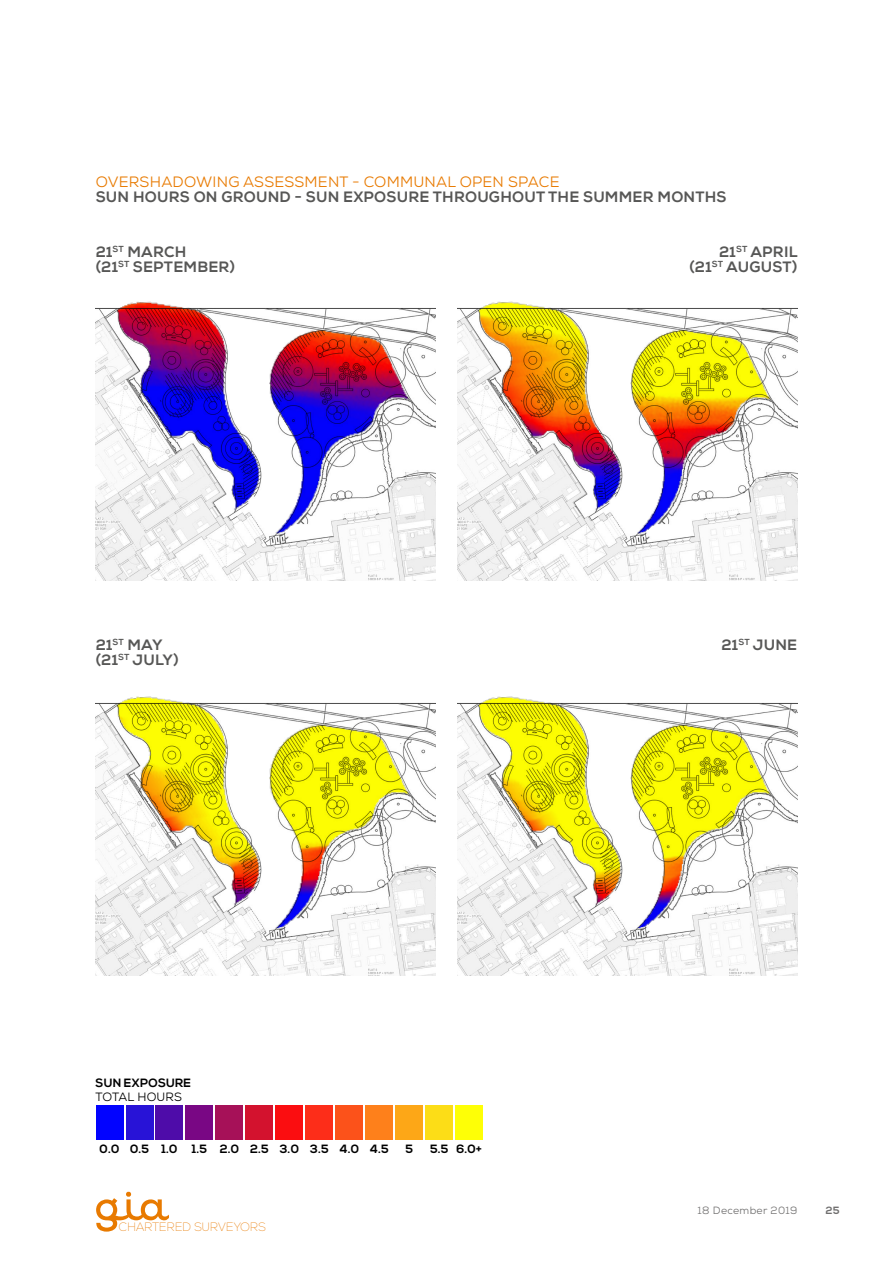
<style>
.page{position:relative;width:893px;height:1263px;background:#fff}
.page>*{position:absolute;margin:0;border:0;box-sizing:border-box;transform-origin:0 0}
.t1{font:800 15px/15px "Nexa";letter-spacing:.015em;color:#575756}
.t2{font:15px "Nexa";letter-spacing:.015em;color:#e87a00}
.t3{font:100 12.15px "Nexa";letter-spacing:-.025em;color:#e87a00}
.t4{font:700 12px "Nexa";letter-spacing:.01em;color:#000}
.t5{font:12px "Nexa";letter-spacing:.01em;color:#000}
.t6{font:10.5px "Nexa";letter-spacing:.03em;color:#706f6f}
.t7{font:800 10.5px "Nexa";color:#706f6f}
</style>
<div class="page">
<svg style="left:96px;top:1191px;width:73px;height:40px"></svg>
<img style="left:96px;top:308px;width:340px;height:272px">
<img style="left:96px;top:703px;width:340px;height:272px">
<img style="left:457px;top:308px;width:340px;height:272px">
<img style="left:457px;top:703px;width:340px;height:272px">
<img style="left:115px;top:301px;width:303px;height:244px">
<img style="left:115px;top:696px;width:303px;height:244px">
<img style="left:476px;top:301px;width:304px;height:244px">
<img style="left:476px;top:696px;width:304px;height:244px">
<div style="left:96px;top:1106px;width:27px;height:34px;background:#0203ff"></div>
<div style="left:126px;top:1106px;width:27px;height:34px;background:#2813d7"></div>
<div style="left:156px;top:1106px;width:27px;height:34px;background:#4e0ca9"></div>
<div style="left:186px;top:1106px;width:27px;height:34px;background:#790784"></div>
<div style="left:216px;top:1106px;width:27px;height:34px;background:#a61158"></div>
<div style="left:245px;top:1106px;width:28px;height:34px;background:#d3122e"></div>
<div style="left:275px;top:1106px;width:28px;height:34px;background:#fb0d10"></div>
<div style="left:305px;top:1106px;width:28px;height:34px;background:#fd2d19"></div>
<div style="left:335px;top:1106px;width:28px;height:34px;background:#fc521a"></div>
<div style="left:365px;top:1106px;width:28px;height:34px;background:#fe801b"></div>
<div style="left:395px;top:1106px;width:28px;height:34px;background:#fda717"></div>
<div style="left:425px;top:1106px;width:28px;height:34px;background:#fcdd17"></div>
<div style="left:455px;top:1106px;width:28px;height:34px;background:#feff06"></div>
<p class="t2" style="left:96px;top:172px;width:465px">OVERSHADOWING ASSESSMENT - COMMUNAL OPEN SPACE</p>
<p class="t1" style="left:96px;top:189px;width:394px">SUN HOURS ON GROUN D - SUN EXPOSURE TH ROUGH</p>
<p class="t1" style="left:512px;top:189px;width:183px">OUT THE SUMMER MONTH</p>
<p class="t1" style="left:717px;top:189px;width:11px">S</p>
<p class="t1" style="left:96px;top:245px;width:141px">21<sup>ST</sup> MARCH<br>(21<sup>ST</sup> SEPTEMBER)</p>
<p class="t1" style="left:96px;top:638px;width:59px">21<sup>ST</sup> MAY (21<sup>ST</sup> JULY</p>
<p class="t1" style="left:173px;top:653px;width:7px">)</p>
<p class="t4" style="left:96px;top:1076px;width:97px">SUN EXPOSURE</p>
<p class="t5" style="left:96px;top:1089px;width:88px">TOTAL HOURS</p>
<p class="t4" style="left:100px;top:1141px;width:291px">0.0 0.5 1.0 1.5 2.0 2.5 3.0 3.5 4.0 4.5</p>
<p class="t4" style="left:405px;top:1141px;width:9px">5</p>
<p class="t4" style="left:430px;top:1141px;width:53px">5.5 6.0+</p>
<p class="t3" style="left:119px;top:1220px;width:149px">CHARTERED SURVEYORS</p>
<p class="t1" style="left:689px;top:245px;width:102px;text-indent:30px">21<sup>ST</sup> APRIL (21<sup>ST</sup> AUGU</p>
<p class="t1" style="left:772px;top:260px;width:26px">ST)</p>
<p class="t1" style="left:721px;top:638px;width:77px">21<sup>ST</sup> JUN E</p>
<p class="t6" style="left:698px;top:1203px;width:101px">18 December 2019</p>
<p class="t7" style="left:825px;top:1203px;width:16px">25</p>
</div>
